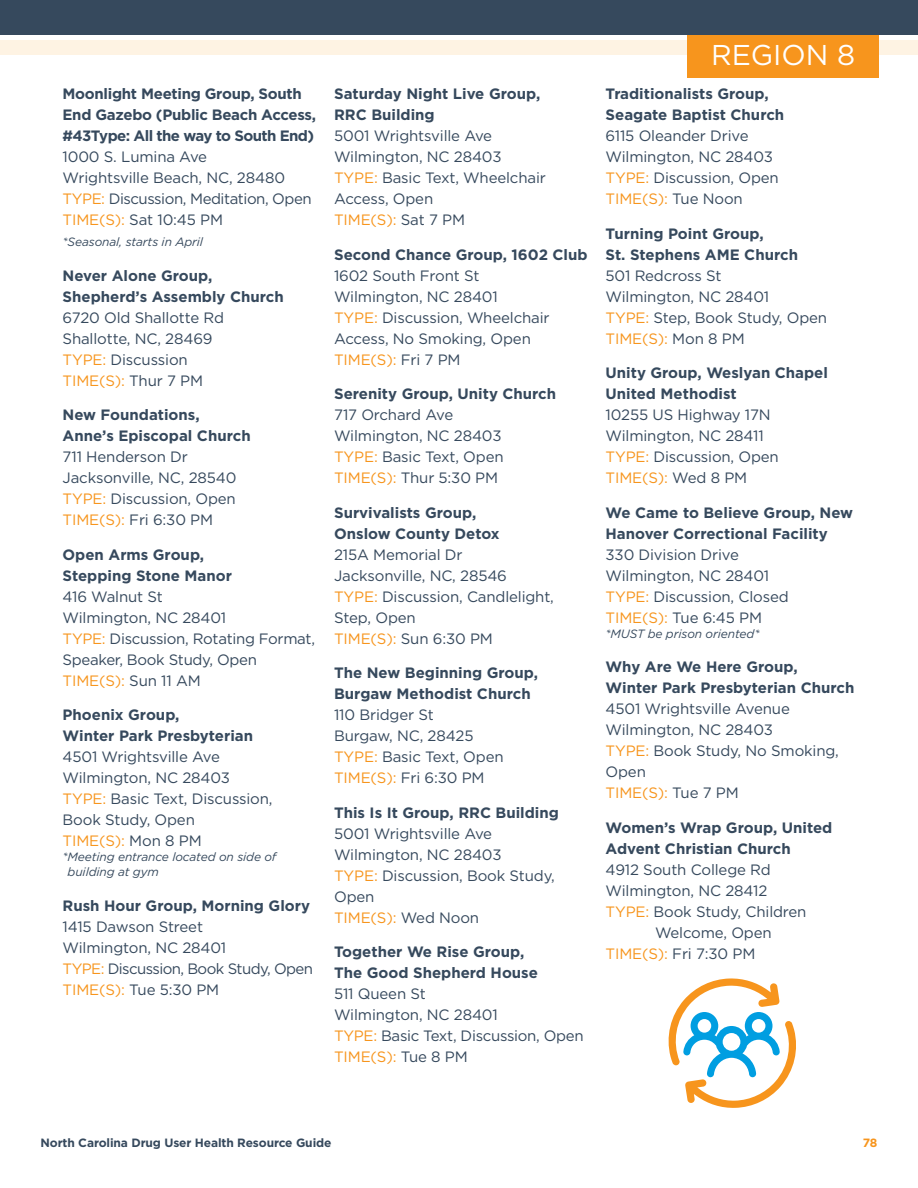
<style>
.page{position:relative;width:918px;height:1188px;background:#fff}
.page>*{position:absolute;margin:0;border:0;box-sizing:border-box;transform-origin:0 0}
.t1{font:28.65px "Gotham";color:#fff}
.t2{font:15px/21px "Gotham";letter-spacing:-.01em;color:#36495d}
.t3{font:700 15px/21px "Gotham";color:#36495d}
.t4{font:700 15px/21px "Gotham";letter-spacing:-.02em;color:#36495d}
.t5{font:italic 12px/15px "Gotham";letter-spacing:-.01em;color:#36495d}
.t6{font:700 12px "Gotham";letter-spacing:-.01em;color:#36495d}
.t7{font:700 12px "Gotham";color:#f7951d}
.s1{color:#f7951d}
</style>
<div class="page">
<div style="left:0;top:40px;width:918px;height:15px;background:#fef3e3"></div>
<div style="left:688px;top:22px;width:191px;height:55px;background:#f7951d"></div>
<div style="left:0;top:0;width:918px;height:34px;background:#36495d"></div>
<svg style="left:668px;top:978px;width:128px;height:130px"></svg>
<p class="t4" style="left:63px;top:83px;width:255px">Moonlight Meeting Group, South<br>End Gazebo (Public Beach Access, #43Type: All the way to South End)</p>
<p class="t2" style="left:63px;top:146px;width:251px">1000 S . Lumina Ave<br>Wrightsville Beach, NC, 28480<br><span class="s1">TYPE:</span> Discussion, Meditation, Open<br><span class="s1">TIME(S):</span> Sat 10:45 PM</p>
<p class="t5" style="left:63px;top:234px;width:142px">*Seasonal, starts in April</p>
<p class="t3" style="left:63px;top:265px;width:223px">Never Alone Group,<br>Shepherd’s Assembly Church</p>
<p class="t2" style="left:63px;top:306px;width:163px">6720 Old Shallotte Rd<br>Shallotte, NC, 28469<br><span class="s1">TYPE:</span> Discussion<br><span class="s1">TIME(S):</span> Thur 7 PM</p>
<p class="t3" style="left:63px;top:404px;width:190px">New Foundations,<br>Anne’s Episcopal Church</p>
<p class="t2" style="left:63px;top:446px;width:175px">711 Henderson Dr<br>Jacksonville, NC, 28540<br><span class="s1">TYPE:</span> Discussion, Open<br><span class="s1">TIME(S):</span> Fri 6:30 PM</p>
<p class="t3" style="left:63px;top:544px;width:171px">Open Arms Group,<br>Stepping Stone Manor</p>
<p class="t2" style="left:63px;top:585px;width:254px">416 Walnut St<br>Wilmington, NC 28401<br><span class="s1">TYPE:</span> Discussion, Rotating Format,<br>Speaker, Book Study, Open<br><span class="s1">TIME(S):</span> Sun 11 AM</p>
<p class="t3" style="left:63px;top:704px;width:192px">Phoenix Group,<br>Winter Park Presbyterian</p>
<p class="t2" style="left:63px;top:746px;width:212px">4501 Wrightsville Ave<br>Wilmington, NC 28403<br><span class="s1">TYPE:</span> Basic Text, Discussion,<br>Book Study, Open<br><span class="s1">TIME(S):</span> Mon 8 PM</p>
<p class="t5" style="left:68px;top:849px;width:210px;text-indent:-5px">*Meeting entrance located on side of building at gym</p>
<p class="t3" style="left:63px;top:895px;width:249px">Rush Hour Group, Morning Glory</p>
<p class="t2" style="left:63px;top:915px;width:252px">1415 Dawson Street<br>Wilmington, NC 28401<br><span class="s1">TYPE:</span> Discussion, Book Study, Open<br><span class="s1">TIME(S):</span> Tue 5:30 PM</p>
<p class="t3" style="left:334px;top:83px;width:208px">Saturday Night Live Group,<br>RRC Building</p>
<p class="t2" style="left:334px;top:125px;width:213px">5001 Wrightsville Ave<br>Wilmington, NC 28403<br><span class="s1">TYPE:</span> Basic Text, Wheelchair<br>Access, Open<br><span class="s1">TIME(S):</span> Sat 7 PM</p>
<p class="t3" style="left:334px;top:244px;width:255px">Second Chance Group, 1602 Club</p>
<p class="t2" style="left:334px;top:264px;width:217px">1602 South Front St<br>Wilmington, NC 28401<br><span class="s1">TYPE:</span> Discussion, Wheelchair<br>Access, No Smoking, Open<br><span class="s1">TIME(S):</span> Fri 7 PM</p>
<p class="t3" style="left:334px;top:383px;width:224px">Serenity Group, Unity Church</p>
<p class="t2" style="left:334px;top:404px;width:171px">717 Orchard Ave<br>Wilmington, NC 28403<br><span class="s1">TYPE:</span> Basic Text, Open<br><span class="s1">TIME(S):</span> Thur 5:30 PM</p>
<p class="t3" style="left:334px;top:502px;width:167px">Survivalists Group,<br>Onslow County Detox</p>
<p class="t2" style="left:334px;top:543px;width:221px">215A Memorial Dr<br>Jacksonville, NC, 28546<br><span class="s1">TYPE:</span> Discussion, Candlelight,<br>Step, Open<br><span class="s1">TIME(S):</span> Sun 6:30 PM</p>
<p class="t3" style="left:334px;top:662px;width:206px">The New Beginning Group,<br>Burgaw Methodist Church</p>
<p class="t2" style="left:334px;top:704px;width:171px">110 Bridger St<br>Burgaw, NC, 28425<br><span class="s1">TYPE:</span> Basic Text, Open<br><span class="s1">TIME(S):</span> Fri 6:30 PM</p>
<p class="t3" style="left:334px;top:802px;width:226px">This Is It Group, RRC Building</p>
<p class="t2" style="left:334px;top:822px;width:222px">5001 Wrightsville Ave<br>Wilmington, NC 28403<br><span class="s1">TYPE:</span> Discussion, Book Study,<br>Open<br><span class="s1">TIME(S):</span> Wed Noon</p>
<p class="t3" style="left:334px;top:941px;width:205px">Together We Rise Group,<br>The Good Shepherd House</p>
<p class="t2" style="left:334px;top:983px;width:251px">511 Queen St<br>Wilmington, NC 28401<br><span class="s1">TYPE:</span> Basic Text, Discussion, Open<br><span class="s1">TIME(S):</span> Tue 8 PM</p>
<h1 class="t1" style="left:711px;top:36px;width:146px">REGION 8</h1>
<p class="t3" style="left:606px;top:83px;width:180px">Traditionalists Group,<br>Seagate Baptist Church</p>
<p class="t2" style="left:606px;top:125px;width:175px">6115 Oleander Drive<br>Wilmington, NC 28403<br><span class="s1">TYPE:</span> Discussion, Open<br><span class="s1">TIME(S):</span> Tue Noon</p>
<p class="t3" style="left:606px;top:223px;width:194px">Turning Point Group,<br>St. Stephens AME Church</p>
<p class="t2" style="left:606px;top:264px;width:223px">501 Redcross St<br>Wilmington, NC 28401<br><span class="s1">TYPE:</span> Step, Book Study, Open<br><span class="s1">TIME(S):</span> Mon 8 PM</p>
<p class="t3" style="left:606px;top:362px;width:224px">Unity Group, Weslyan Chapel<br>United Methodist</p>
<p class="t2" style="left:606px;top:404px;width:175px">10255 US Highway 17N<br>Wilmington, NC 28411<br><span class="s1">TYPE:</span> Discussion, Open<br><span class="s1">TIME(S):</span> Wed 8 PM</p>
<p class="t3" style="left:606px;top:502px;width:249px">We Came to Believe Group, New<br>Hanover Correctional Facility</p>
<p class="t2" style="left:606px;top:543px;width:185px">330 Division Drive<br>Wilmington, NC 28401<br><span class="s1">TYPE:</span> Discussion, Closed<br><span class="s1">TIME(S):</span> Tue 6:45 PM</p>
<p class="t5" style="left:606px;top:626px;width:155px">*MUST be prison oriented*</p>
<p class="t3" style="left:606px;top:656px;width:250px">Why Are We Here Group,<br>Winter Park Presbyterian Church</p>
<p class="t2" style="left:606px;top:698px;width:235px">4501 Wrightsville Avenue<br>Wilmington, NC 28403<br><span class="s1">TYPE:</span> Book Study, No Smoking,<br>Open<br><span class="s1">TIME(S):</span> Tue 7 PM</p>
<p class="t3" style="left:606px;top:817px;width:228px">Women’s Wrap Group, United<br>Advent Christian Church</p>
<p class="t2" style="left:606px;top:858px;width:167px">4912 South College Rd</p>
<p class="t2" style="left:606px;top:879px;width:163px">Wilmington, NC 28412</p>
<p class="t2" style="left:606px;top:900px;width:202px"><span class="s1">TYPE:</span> Book Study, Children</p>
<p class="t2" style="left:655px;top:921px;width:118px">Welcome, Open</p>
<p class="t2" style="left:606px;top:942px;width:151px"><span class="s1">TIME(S):</span> Fri 7:30 PM</p>
<p class="t6" style="left:40px;top:1135px;width:293px">North Carolina Drug User Health Resource Guide</p>
<p class="t7" style="left:863px;top:1135px;width:16px">78</p>
</div>
